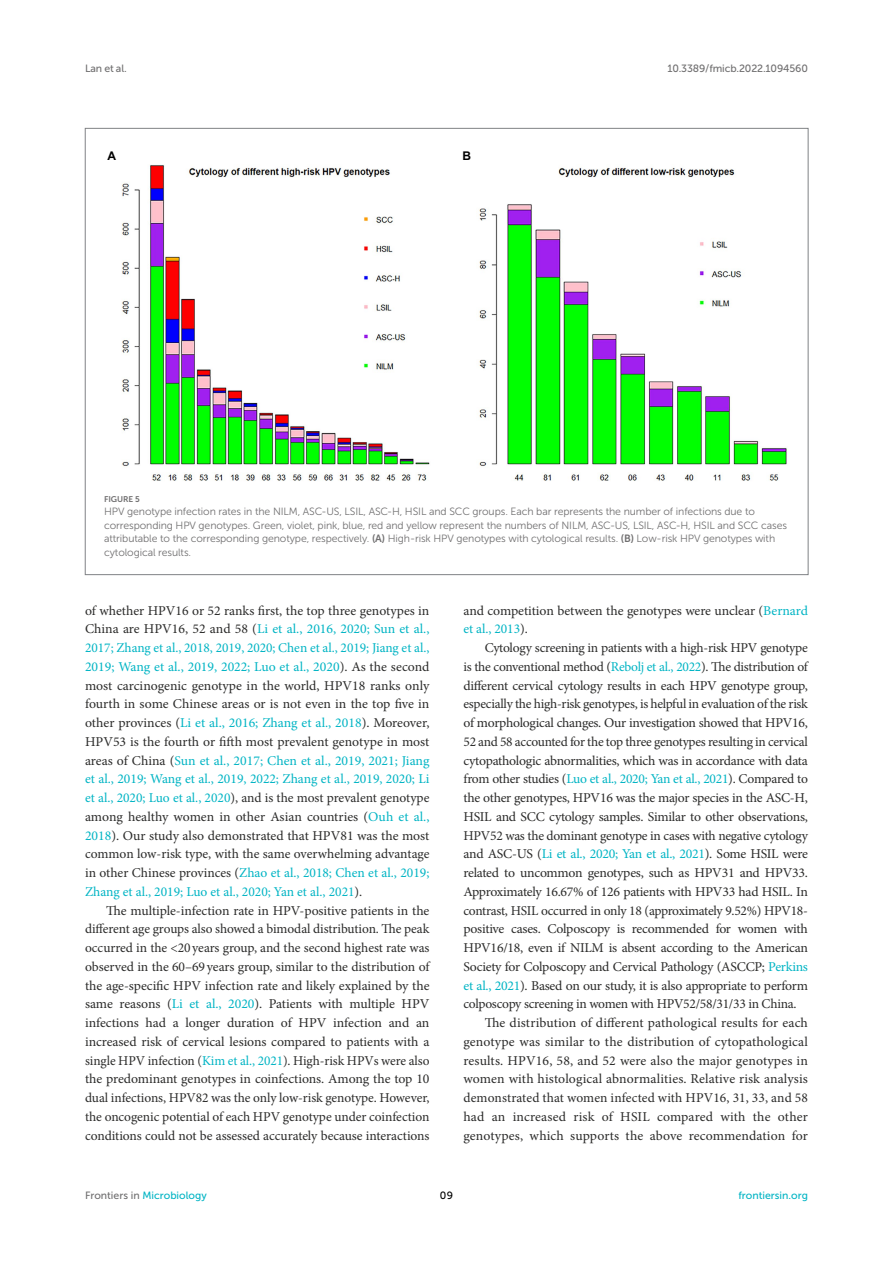
<style>
.page{position:relative;width:893px;height:1263px;background:#fff}
.page>*{position:absolute;margin:0;border:0;box-sizing:border-box;transform-origin:0 0}
.TEXT{font:13.5px/18.8px "Minion Pro";letter-spacing:-.005em;color:#2b2b2a;text-align:justify}
.t1{font:700 12px "Arial";color:#000}
.FIG_LEG{font:10.5px/13.5px "Museo Sans 300";letter-spacing:-.01em;color:#706f70}
.t2{font:10.5px "Museo Sans 500";color:#00b4c4}
.t3{font:10.5px "Museo Sans 500";letter-spacing:-.015em;color:#706f70}
.t4{font:10.5px "Museo Sans 500";color:#000}
.FIG_HD{font:8.25px "Museo Sans 700";letter-spacing:-.01em;color:#706f70}
.s1{font-family:"Museo Sans 700"}
.s2{color:#00b4c4}
.s3{color:#00b9c9}
.s4{color:#706f70}
</style>
<div class="page">
<img style="left:122px;top:164px;width:665px;height:317px">
<p class="t3" style="left:85px;top:63px;width:43px">Lan et al.</p>
<p class="t3" style="left:667px;top:63px;width:142px">10.3389/fmicb.2022.1094560</p>
<p class="t1" style="left:107px;top:148px;width:10px">A</p>
<p class="t1" style="left:462px;top:148px;width:10px">B</p>
<p class="FIG_HD" style="left:104px;top:494px;width:37px">FIGURE 5</p>
<p class="FIG_LEG" style="left:104px;top:505px;width:684px">HPV genotype infection rates in the NILM, ASC-US, LSIL, ASC-H, HSIL and SCC groups. Each bar represents the number of infections due to corresponding HPV genotypes. Green, violet, pink, blue, red and yellow represent the numbers of NILM, ASC-US, LSIL, ASC-H, HSIL and SCC cases attributable to the corresponding genotype, respectively. <span class="s1">(A)</span> High-risk HPV genotypes with cytological results. <span class="s1">(B)</span> Low-risk HPV genotypes with cytological results.</p>
<p class="TEXT" style="left:85px;top:601px;width:346px">of whether HPV16 or 52 ranks first, the top three genotypes in China are HPV16, 52 and 58 (<span class="s2">Li et al., 2016, 2020; Sun et al., 2017; Zhang et al., 2018</span><span class="s3">,</span> <span class="s2">2019</span><span class="s3">,</span> <span class="s2">2020; Chen et al., 2019; Jiang et al., 2019; Wang et al., 2019</span><span class="s3">,</span> <span class="s2">2022; Luo et al., 2020</span>). As the second most carcinogenic genotype in the world, HPV18 ranks only fourth in some Chinese areas or is not even in the top five in other provinces (<span class="s2">Li et al., 2016; Zhang et al., 2018</span>). Moreover, HPV53 is the fourth or fifth most prevalent genotype in most areas of China (<span class="s2">Sun et al., 2017; Chen et al., 2019, 2021; Jiang et al., 2019; Wang et al., 2019</span><span class="s3">,</span> <span class="s2">2022; Zhang et al., 2019</span><span class="s3">,</span> <span class="s2">2020; Li et al., 2020; Luo et al., 2020</span>), and is the most prevalent genotype among healthy women in other Asian countries (<span class="s2">Ouh et al., 2018</span>). Our study also demonstrated that HPV81 was the most common low-risk type, with the same overwhelming advantage in other Chinese provinces (<span class="s2">Zhao et al., 2018; Chen et al., 2019; Zhang et al., 2019; Luo et al., 2020; Yan et al., 2021</span>).</p>
<p class="TEXT" style="left:85px;top:901px;width:346px;text-indent:21px">The multiple-infection rate in HPV-positive patients in the different age groups also showed a bimodal distribution. The peak occurred in the &lt;20years group, and the second highest rate was observed in the 60–69years group, similar to the distribution of the age-specific HPV infection rate and likely explained by the same reasons (<span class="s2">Li et al., 2020</span>). Patients with multiple HPV infections had a longer duration of HPV infection and an increased risk of cervical lesions compared to patients with a single HPV infection (<span class="s2">Kim et al., 2021</span>). High-risk HPVs were also the predominant genotypes in coinfections. Among the top 10 dual infections, HPV82 was the only low-risk genotype. However, the oncogenic potential of each HPV genotype under coinfection conditions could not be assessed accurately because interactions</p>
<p class="TEXT" style="left:463px;top:601px;width:346px">and competition between the genotypes were unclear (<span class="s2">Bernard et al., 2013</span>).</p>
<p class="TEXT" style="left:463px;top:638px;width:346px;text-indent:21px">Cytology screening in patients with a high-risk HPV genotype is the conventional method (<span class="s2">Rebolj et al., 2022</span>). The distribution of different cervical cytology results in each HPV genotype group, especially the high-risk genotypes, is helpful in evaluation of the risk of morphological changes. Our investigation showed that HPV16, 52 and 58 accounted for the top three genotypes resulting in cervical cytopathologic abnormalities, which was in accordance with data from other studies (<span class="s2">Luo et al., 2020; Yan et al., 2021</span>). Compared to the other genotypes, HPV16 was the major species in the ASC-H, HSIL and SCC cytology samples. Similar to other observations, HPV52 was the dominant genotype in cases with negative cytology and ASC-US (<span class="s2">Li et al., 2020; Yan et al., 2021</span>). Some HSIL were related to uncommon genotypes, such as HPV31 and HPV33.<br>Approximately 16.67% of 126 patients with HPV33 had HSIL. In contrast, HSIL occurred in only 18 (approximately 9.52%) HPV18- positive cases. Colposcopy is recommended for women with HPV16/18, even if NILM is absent according to the American Society for Colposcopy and Cervical Pathology (ASCCP; <span class="s2">Perkins et al., 2021</span>). Based on our study, it is also appropriate to perform colposcopy screening in women with HPV52/58/31/33 in China.</p>
<p class="TEXT" style="left:463px;top:1013px;width:346px;text-indent:21px">The distribution of different pathological results for each genotype was similar to the distribution of cytopathological results. HPV16, 58, and 52 were also the major genotypes in women with histological abnormalities. Relative risk analysis demonstrated that women infected with HPV16, 31, 33, and 58 had an increased risk of HSIL compared with the other genotypes, which supports the above recommendation for</p>
<p class="t2" style="left:85px;top:1190px;width:123px"><span class="s4">Frontiers in</span> Microbiology</p>
<p class="t4" style="left:440px;top:1190px;width:15px">09</p>
<p class="t2" style="left:738px;top:1190px;width:71px">frontiersin.org</p>
</div>
